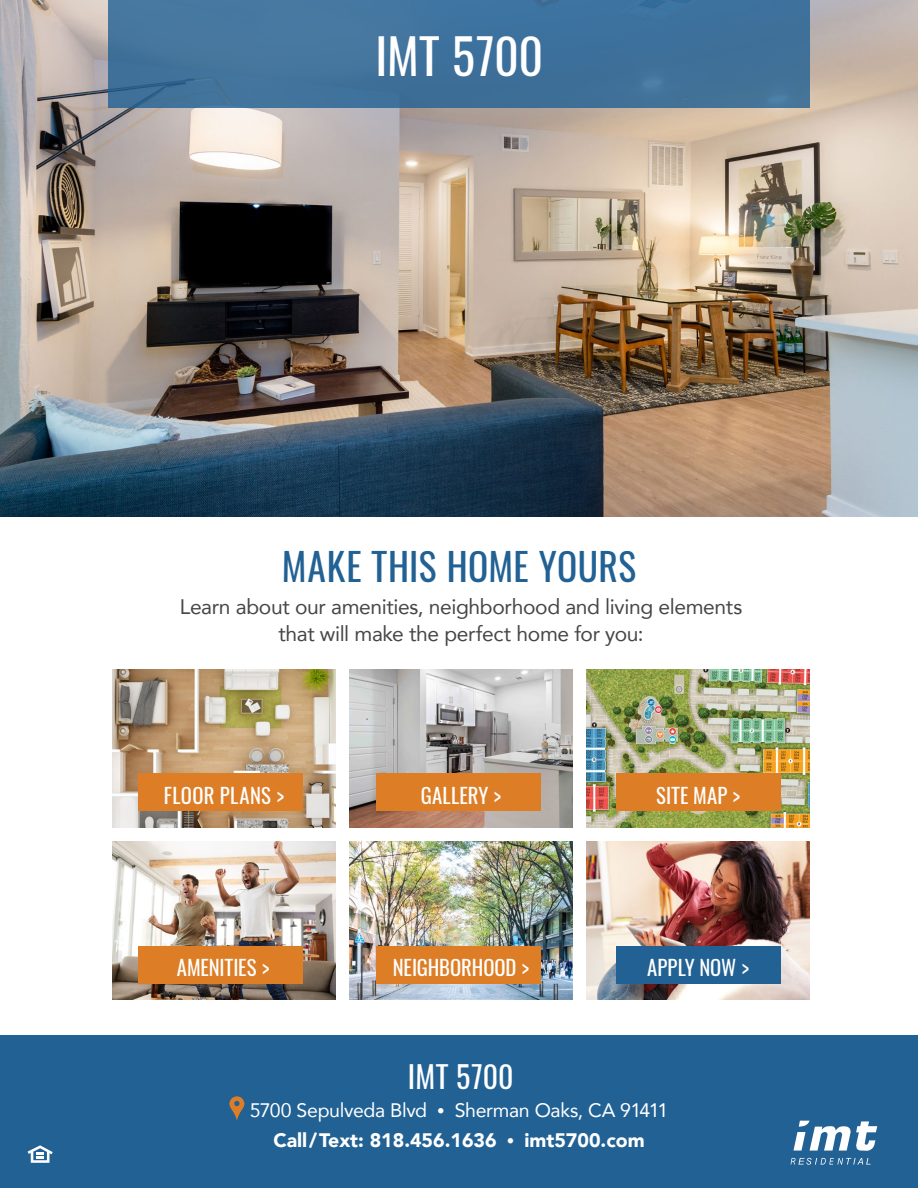
<style>
.page{position:relative;width:918px;height:1188px;background:#fff}
.page>*{position:absolute;margin:0;border:0;box-sizing:border-box;transform-origin:0 0}
.t1{font:48px "Oswald";letter-spacing:.015em;color:#fff}
.t2{font:37.5px "Oswald";letter-spacing:.01em;color:#216194}
.t3{font:30px "Oswald";letter-spacing:.02em;color:#fff}
.t4{font:21px/27px "Avenir";letter-spacing:-.015em;color:#464647;text-align:center}
.t5{font:20.7px "Oswald";letter-spacing:.005em;color:#fff}
.t6{font:19.5px/30px "Avenir";letter-spacing:-.015em;color:#fff;text-align:center}
.s1{font-weight:300;font-size:15px}
.s2{font-weight:900}
</style>
<div class="page">
<img style="left:587px;top:670px;width:222px;height:157px">
<div style="left:616px;top:773px;width:164px;height:38px;background:#dd7e27"></div>
<img style="left:113px;top:842px;width:222px;height:158px">
<img style="left:113px;top:670px;width:222px;height:157px">
<img style="left:0;top:0;width:918px;height:516px">
<img style="left:350px;top:670px;width:222px;height:157px">
<img style="left:350px;top:842px;width:222px;height:158px">
<img style="left:587px;top:842px;width:222px;height:158px">
<div style="left:108px;top:0;width:702px;height:108px;background:#3f729c"></div>
<div style="left:0;top:1036px;width:918px;height:152px;background:#216194"></div>
<svg style="left:28px;top:1145px;width:25px;height:18px"></svg>
<div style="left:138px;top:773px;width:164px;height:38px;background:#dd7e27"></div>
<div style="left:138px;top:946px;width:164px;height:38px;background:#dd7e27"></div>
<div style="left:377px;top:773px;width:164px;height:38px;background:#dd7e27"></div>
<div style="left:377px;top:946px;width:164px;height:38px;background:#dd7e27"></div>
<div style="left:616px;top:946px;width:164px;height:38px;background:#216194"></div>
<svg style="left:791px;top:1158px;width:80px;height:7px"></svg>
<svg style="left:793px;top:1121px;width:84px;height:30px"></svg>
<svg style="left:229px;top:1096px;width:16px;height:24px"></svg>
<h1 class="t1" style="left:375px;top:14px;width:169px">IMT 5700</h1>
<h2 class="t2" style="left:282px;top:533px;width:356px">MAKE THIS HOME YOURS</h2>
<p class="t4" style="left:180px;top:593px;width:564px">Learn about our amenities, neighborhood and living elements that will make the perfect home for you:</p>
<p class="t5" style="left:164px;top:777px;width:122px">FLOOR PLANS &gt;</p>
<p class="t5" style="left:421px;top:777px;width:82px">GALLERY &gt;</p>
<p class="t5" style="left:656px;top:777px;width:85px">SITE MAP &gt;</p>
<p class="t5" style="left:177px;top:949px;width:94px">AMENITIES &gt;</p>
<p class="t5" style="left:393px;top:949px;width:138px">NEIGHBORHOOD &gt;</p>
<p class="t5" style="left:647px;top:949px;width:103px">APPLY NOW &gt;</p>
<h3 class="t3" style="left:408px;top:1050px;width:107px">IMT 5700</h3>
<p class="t6" style="left:250px;top:1095px;width:420px">5700 Sepulveda Blvd <span class="s1">•</span> Sherman Oaks, CA 91411<br><span class="s2">Call/Text: 818.456.1636</span> <span class="s1">•</span> <span class="s2">imt5700.com</span></p>
</div>
